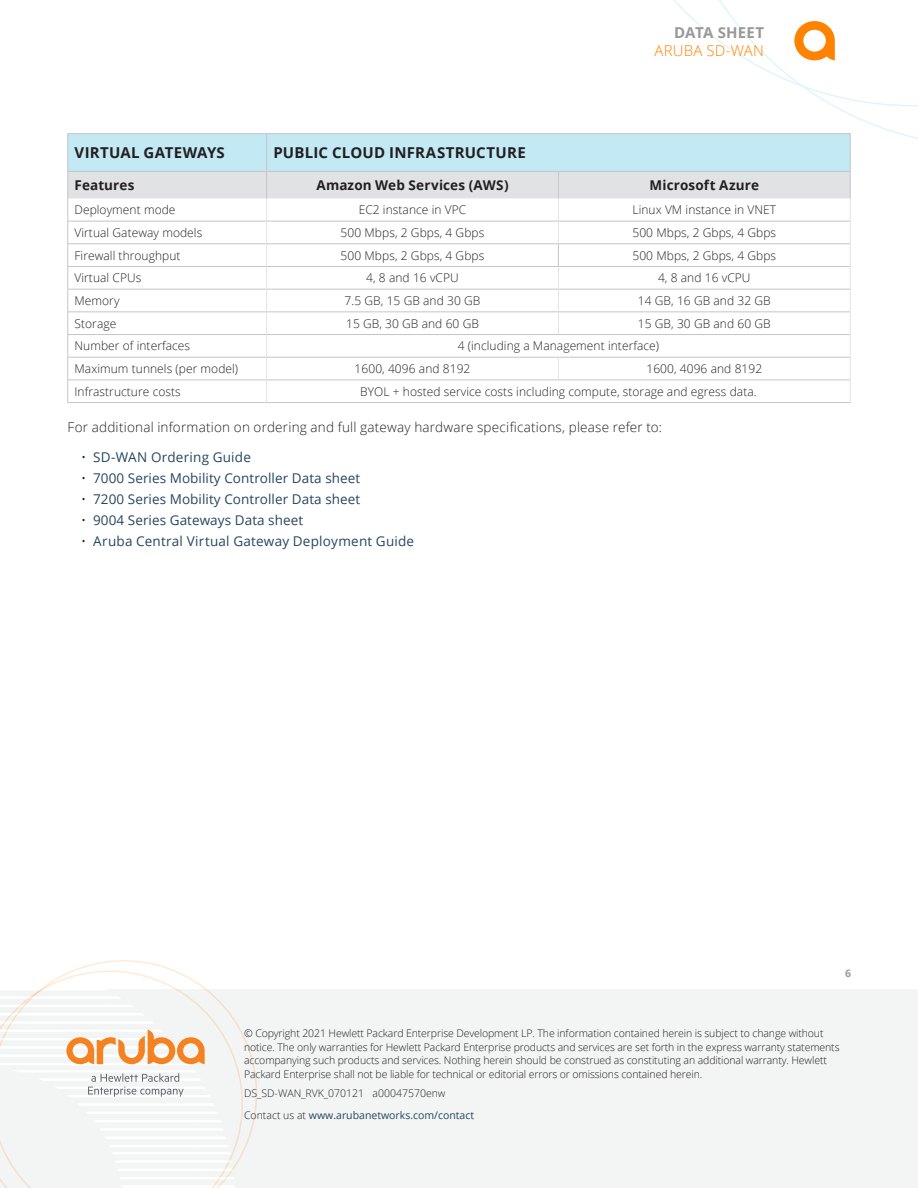
<style>
.page{position:relative;width:918px;height:1188px;background:#fff}
.page>*{position:absolute;margin:0;border:0;box-sizing:border-box;transform-origin:0 0}
.Chart__Title_10_14_B{font:700 15px "Open Sans";letter-spacing:.01em;color:#231f20}
.t1{font:300 15px "Open Sans";letter-spacing:.01em;color:#ff8300}
.t2{font:700 15px "Open Sans";letter-spacing:.01em;color:#999899}
.t3{font:13.5px "Open Sans";letter-spacing:.005em;color:#274661}
.Body__Text_9_14_Ligh{font:300 13.5px "Open Sans";letter-spacing:.015em;color:#231f20}
.Chart__Column_Head_9{font:700 13.5px "Open Sans";letter-spacing:.01em;color:#231f20}
.Chart__Text_8_10_Lig{font:300 12px "Open Sans";letter-spacing:.005em;color:#231f20}
.Chart__Row_Subhead_8{font:300 12px "Open Sans";letter-spacing:.005em;color:#231f20}
.t4{font:300 10.5px/13.5px "Open Sans";letter-spacing:-.01em;color:#231f20}
.t5{font:10.5px "Open Sans";color:#274661}
.t6{font:700 10.5px "Open Sans";color:#9c9b9b}
.s1{font-weight:300;color:#231f20}
</style>
<div class="page">
<div style="left:0;top:990px;width:918px;height:198px;background:#f3f4f4"></div>
<svg style="left:0;top:960px;width:263px;height:228px"></svg>
<hr style="left:68px;top:402px;width:199px;height:1px;background:#c3c5c8">
<hr style="left:267px;top:402px;width:291px;height:1px;background:#c3c5c8">
<hr style="left:558px;top:402px;width:292px;height:1px;background:#c3c5c8">
<svg style="left:67px;top:0;width:851px;height:402px"></svg>
<h1 class="t2" style="left:674px;top:22px;width:92px">DATA SHEET</h1>
<h1 class="t1" style="left:654px;top:41px;width:111px">ARUBA SD-WAN</h1>
<p class="Chart__Title_10_14_B" style="left:75px;top:142px;width:152px">VIRTUAL GATEWAYS</p>
<p class="Chart__Title_10_14_B" style="left:273px;top:142px;width:254px">PUBLIC CLOUD INFRASTRUCTURE</p>
<p class="Chart__Column_Head_9" style="left:75px;top:176px;width:61px">Features</p>
<p class="Chart__Column_Head_9" style="left:316px;top:176px;width:194px">Amazon Web Services (AWS)</p>
<p class="Chart__Column_Head_9" style="left:650px;top:176px;width:111px">Microsoft Azure</p>
<p class="Chart__Row_Subhead_8" style="left:75px;top:202px;width:103px">Deployment mode</p>
<p class="Chart__Text_8_10_Lig" style="left:359px;top:202px;width:109px">EC2 instance in VPC</p>
<p class="Chart__Text_8_10_Lig" style="left:633px;top:202px;width:145px">Linux VM instance in VNET</p>
<p class="Chart__Row_Subhead_8" style="left:75px;top:224px;width:129px">Virtual Gateway models</p>
<p class="Chart__Text_8_10_Lig" style="left:341px;top:224px;width:145px">500 Mbps, 2 Gbps, 4 Gbps</p>
<p class="Chart__Text_8_10_Lig" style="left:632px;top:224px;width:145px">500 Mbps, 2 Gbps, 4 Gbps</p>
<p class="Chart__Row_Subhead_8" style="left:75px;top:247px;width:108px">Firewall throughput</p>
<p class="Chart__Text_8_10_Lig" style="left:341px;top:247px;width:145px">500 Mbps, 2 Gbps, 4 Gbps</p>
<p class="Chart__Text_8_10_Lig" style="left:632px;top:247px;width:145px">500 Mbps, 2 Gbps, 4 Gbps</p>
<p class="Chart__Row_Subhead_8" style="left:75px;top:270px;width:68px">Virtual CPUs</p>
<p class="Chart__Text_8_10_Lig" style="left:366px;top:270px;width:94px">4, 8 and 16 vCPU</p>
<p class="Chart__Text_8_10_Lig" style="left:658px;top:270px;width:94px">4, 8 and 16 vCPU</p>
<p class="Chart__Row_Subhead_8" style="left:75px;top:293px;width:47px">Memory</p>
<p class="Chart__Text_8_10_Lig" style="left:345px;top:293px;width:137px">7.5 GB, 15 GB and 30 GB</p>
<p class="Chart__Text_8_10_Lig" style="left:638px;top:293px;width:134px">14 GB, 16 GB and 32 GB</p>
<p class="Chart__Row_Subhead_8" style="left:75px;top:315px;width:43px">Storage</p>
<p class="Chart__Text_8_10_Lig" style="left:346px;top:315px;width:134px">15 GB, 30 GB and 60 GB</p>
<p class="Chart__Text_8_10_Lig" style="left:638px;top:315px;width:134px">15 GB, 30 GB and 60 GB</p>
<p class="Chart__Row_Subhead_8" style="left:75px;top:338px;width:117px">Number of interfaces</p>
<p class="Chart__Text_8_10_Lig" style="left:458px;top:338px;width:203px">4 (including a Management interface)</p>
<p class="Chart__Row_Subhead_8" style="left:75px;top:361px;width:165px">Maximum tunnels (per model)</p>
<p class="Chart__Text_8_10_Lig" style="left:355px;top:361px;width:117px">1600, 4096 and 8192</p>
<p class="Chart__Text_8_10_Lig" style="left:646px;top:361px;width:117px">1600, 4096 and 8192</p>
<p class="Chart__Row_Subhead_8" style="left:75px;top:383px;width:108px">Infrastructure costs</p>
<p class="Chart__Text_8_10_Lig" style="left:360px;top:383px;width:398px">BYOL + hosted service costs including compute, storage and egress data.</p>
<p class="Body__Text_9_14_Ligh" style="left:68px;top:418px;width:596px">For additional information on ordering and full gateway hardware specifications, please refer to:</p>
<p class="t3" style="left:81px;top:448px;width:171px"><span class="s1">•</span> SD-WAN Ordering Guide</p>
<p class="t3" style="left:81px;top:469px;width:281px"><span class="s1">•</span> 7000 Series Mobility Controller Data sheet</p>
<p class="t3" style="left:81px;top:490px;width:281px"><span class="s1">•</span> 7200 Series Mobility Controller Data sheet</p>
<p class="t3" style="left:81px;top:511px;width:224px"><span class="s1">•</span> 9004 Series Gateways Data sheet</p>
<p class="t3" style="left:81px;top:532px;width:334px"><span class="s1">•</span> Aruba Central Virtual Gateway Deployment Guide</p>
<p class="t6" style="left:845px;top:966px;width:7px">6</p>
<p class="t4" style="left:244px;top:1027px;width:597px">© Copyright 2021 Hewlett Packard Enterprise Development LP. The information contained herein is subject to change without notice. The only warranties for Hewlett Packard Enterprise products and services are set forth in the express warranty statements accompanying such products and services. Nothing herein should be construed as constituting an additional warranty. Hewlett Packard Enterprise shall not be liable for technical or editorial errors or omissions contained herein.</p>
<p class="t4" style="left:244px;top:1086px;width:203px">DS_SD-WAN_RVK_070121 a00047570enw</p>
<p class="t5" style="left:244px;top:1108px;width:232px"><span class="s1">Contact us at</span> www.arubanetworks.com/contact</p>
</div>
